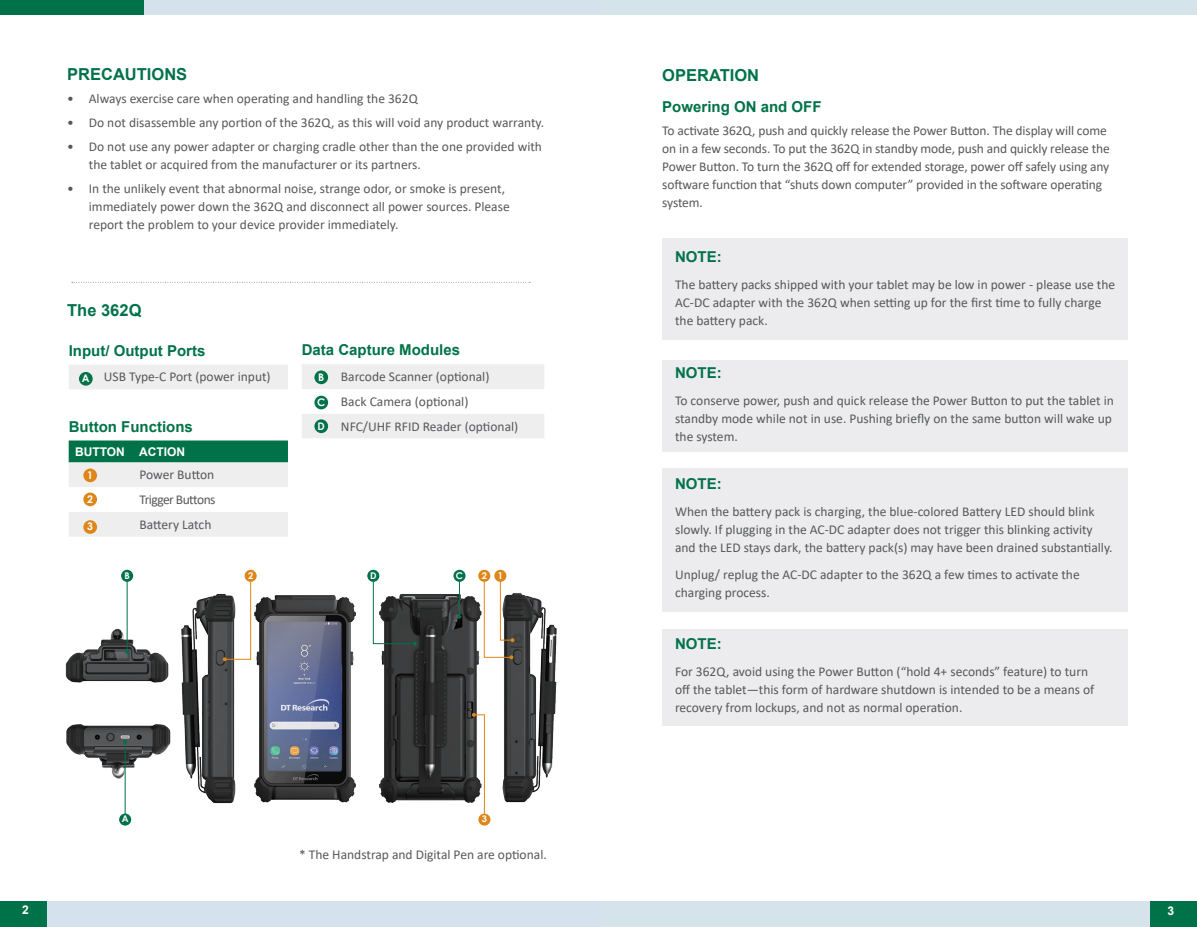
<style>
.page{position:relative;width:1197px;height:927px;background:#fff}
.page>*{position:absolute;margin:0;border:0;box-sizing:border-box;transform-origin:0 0}
.Header_2{font:700 16.5px "Arial";color:#007249}
.Header_1{font:700 16.5px "Arial";color:#007249}
.Header_2-2{font:700 15px "Arial";color:#007249}
.Table_body{font:13.5px/18px "Calibri";color:#57585a}
.Table_body-2{font:13.5px "Calibri";letter-spacing:-.04em;color:#57585a}
.Table_Header{font:700 12px "Arial";color:#fff}
.t1{font:700 10.5px "Century Gothic";color:#fff}
.t2{font:700 9.3px "Century Gothic";color:#fff}
</style>
<div class="page">
<div style="left:598px;top:0;width:599px;height:15px;background:#d5e3ea"></div>
<div style="left:598px;top:901px;width:552px;height:26px;background:#d5e3ea"></div>
<div style="left:1150px;top:901px;width:47px;height:26px;background:#007249"></div>
<div style="left:0;top:0;width:144px;height:15px;background:#007249"></div>
<div style="left:144px;top:0;width:454px;height:15px;background:#d5e2ed"></div>
<div style="left:47px;top:901px;width:551px;height:26px;background:#d5e2ed"></div>
<div style="left:0;top:901px;width:47px;height:26px;background:#007249"></div>
<img style="left:65px;top:580px;width:492px;height:233px">
<svg style="left:69px;top:440px;width:219px;height:97px"></svg>
<div style="left:69px;top:365px;width:219px;height:24px;background:#eeeeef"></div>
<svg style="left:302px;top:364px;width:242px;height:74px"></svg>
<div style="left:83px;top:468px;width:14px;height:14px;background:#df8619;border-radius:50%"></div>
<div style="left:83px;top:492px;width:14px;height:14px;background:#df8619;border-radius:50%"></div>
<div style="left:83px;top:520px;width:14px;height:14px;background:#df8619;border-radius:50%"></div>
<div style="left:79px;top:372px;width:14px;height:13px;background:#007249;border-radius:50%"></div>
<div style="left:314px;top:395px;width:14px;height:14px;background:#007249;border-radius:50%"></div>
<div style="left:314px;top:419px;width:14px;height:14px;background:#007249;border-radius:50%"></div>
<div style="left:314px;top:370px;width:14px;height:14px;background:#007249;border-radius:50%"></div>
<svg style="left:72px;top:282px;width:458px;height:1px"></svg>
<div style="left:245px;top:569px;width:12px;height:13px;background:#df8619;border-radius:50%"></div>
<div style="left:478px;top:813px;width:12px;height:12px;background:#df8619;border-radius:50%"></div>
<hr style="left:125px;top:741px;width:1px;height:73px;background:#007249">
<svg style="left:123px;top:739px;width:4px;height:4px"></svg>
<svg style="left:372px;top:577px;width:45px;height:68px"></svg>
<hr style="left:459px;top:571px;width:1px;height:45px;background:#007249">
<svg style="left:457px;top:614px;width:4px;height:4px"></svg>
<hr style="left:127px;top:580px;width:1px;height:72px;background:#007249">
<svg style="left:125px;top:650px;width:4px;height:4px"></svg>
<svg style="left:223px;top:580px;width:29px;height:81px"></svg>
<svg style="left:472px;top:712px;width:13px;height:104px"></svg>
<div style="left:119px;top:813px;width:12px;height:12px;background:#007249;border-radius:50%"></div>
<div style="left:367px;top:569px;width:12px;height:13px;background:#007249;border-radius:50%"></div>
<div style="left:453px;top:569px;width:12px;height:13px;background:#007249;border-radius:50%"></div>
<div style="left:121px;top:569px;width:12px;height:13px;background:#007249;border-radius:50%"></div>
<div style="left:478px;top:569px;width:12px;height:13px;background:#df8619;border-radius:50%"></div>
<div style="left:494px;top:569px;width:12px;height:13px;background:#df8619;border-radius:50%"></div>
<svg style="left:483px;top:578px;width:31px;height:81px"></svg>
<div style="left:662px;top:238px;width:465px;height:102px;background:#ececee"></div>
<div style="left:662px;top:359px;width:465px;height:92px;background:#ececee"></div>
<div style="left:662px;top:469px;width:465px;height:143px;background:#ececee"></div>
<div style="left:662px;top:629px;width:465px;height:97px;background:#ececee"></div>
<p class="Header_2" style="left:67px;top:63px;width:122px">PRECAUTIONS</p>
<p class="Table_body" style="left:67px;top:89px;width:352px">• Always exercise care when operating and handling the 362Q</p>
<p class="Table_body" style="left:67px;top:113px;width:478px">• Do not disassemble any portion of the 362Q, as this will void any product warranty.</p>
<p class="Table_body" style="left:89px;top:137px;width:455px;text-indent:-22px">• Do not use any power adapter or charging cradle other than the one provided with the tablet or acquired from the manufacturer or its partners.</p>
<p class="Table_body" style="left:89px;top:179px;width:422px;text-indent:-22px">• In the unlikely event that abnormal noise, strange odor, or smoke is present, immediately power down the 362Q and disconnect all power sources. Please report the problem to your device provider immediately.</p>
<p class="Header_2" style="left:67px;top:298px;width:76px">The 362Q</p>
<p class="Header_2-2" style="left:69px;top:340px;width:138px">Input/ Output Ports</p>
<p class="Table_body" style="left:104px;top:367px;width:168px">USB Type-C Port (power input)</p>
<p class="t1" style="left:82px;top:370px;width:9px">A</p>
<p class="Header_2-2" style="left:69px;top:416px;width:126px">Button Functions</p>
<p class="Table_Header" style="left:75px;top:443px;width:51px">BUTTON</p>
<p class="Table_Header" style="left:139px;top:443px;width:47px">ACTION</p>
<p class="Table_body" style="left:139px;top:465px;width:76px">Power Button</p>
<p class="Table_body-2" style="left:139px;top:490px;width:78px">Trigger Buttons</p>
<p class="Table_body" style="left:139px;top:515px;width:73px">Battery Latch</p>
<p class="t1" style="left:87px;top:467px;width:7px">1</p>
<p class="t1" style="left:87px;top:491px;width:7px">2</p>
<p class="t1" style="left:87px;top:518px;width:7px">3</p>
<p class="Header_2-2" style="left:302px;top:339px;width:160px">Data Capture Modules</p>
<p class="Table_body" style="left:341px;top:367px;width:150px">Barcode Scanner (optional)</p>
<p class="Table_body" style="left:341px;top:392px;width:129px">Back Camera (optional)</p>
<p class="Table_body" style="left:341px;top:417px;width:179px">NFC/UHF RFID Reader (optional)</p>
<p class="t1" style="left:318px;top:369px;width:8px">B</p>
<p class="t1" style="left:317px;top:394px;width:10px">C</p>
<p class="t1" style="left:317px;top:418px;width:9px">D</p>
<p class="t2" style="left:124px;top:568px;width:7px">B</p>
<p class="t2" style="left:370px;top:568px;width:8px">D</p>
<p class="t2" style="left:456px;top:568px;width:9px">C</p>
<p class="t2" style="left:482px;top:568px;width:7px">2</p>
<p class="t2" style="left:498px;top:568px;width:7px">1</p>
<p class="t2" style="left:248px;top:568px;width:7px">2</p>
<p class="Table_Header" style="left:22px;top:901px;width:8px">2</p>
<p class="t2" style="left:122px;top:812px;width:8px">A</p>
<p class="t2" style="left:482px;top:812px;width:7px">3</p>
<p class="Table_body" style="left:299px;top:845px;width:249px">* The Handstrap and Digital Pen are optional.</p>
<p class="Header_1" style="left:662px;top:63px;width:98px">OPERATION</p>
<p class="Header_2-2" style="left:662px;top:96px;width:161px">Powering ON and OFF</p>
<p class="Table_body" style="left:662px;top:121px;width:449px">To activate 362Q, push and quickly release the Power Button. The display will come on in a few seconds. To put the 362Q in standby mode, push and quickly release the Power Button. To turn the 362Q off for extended storage, power off safely using any software function that “shuts down computer” provided in the software operating system.</p>
<p class="Header_2-2" style="left:675px;top:246px;width:48px">NOTE:</p>
<p class="Table_body" style="left:675px;top:275px;width:441px">The battery packs shipped with your tablet may be low in power - please use the<br>AC-DC adapter with the 362Q when setting up for the first time to fully charge the battery pack.</p>
<p class="Header_2-2" style="left:675px;top:362px;width:48px">NOTE:</p>
<p class="Table_body" style="left:675px;top:391px;width:440px">To conserve power, push and quick release the Power Button to put the tablet in standby mode while not in use. Pushing briefly on the same button will wake up the system.</p>
<p class="Header_2-2" style="left:675px;top:473px;width:48px">NOTE:</p>
<p class="Table_body" style="left:675px;top:502px;width:439px">When the battery pack is charging, the blue-colored Battery LED should blink slowly. If plugging in the AC-DC adapter does not trigger this blinking activity and the LED stays dark, the battery pack(s) may have been drained substantially.</p>
<p class="Table_body" style="left:675px;top:565px;width:406px">Unplug/ replug the AC-DC adapter to the 362Q a few times to activate the charging process.</p>
<p class="Header_2-2" style="left:675px;top:632px;width:48px">NOTE:</p>
<p class="Table_body" style="left:675px;top:661px;width:421px">For 362Q, avoid using the Power Button (“hold 4+ seconds” feature) to turn off the tablet—this form of hardware shutdown is intended to be a means of recovery from lockups, and not as normal operation.</p>
<p class="Table_Header" style="left:1167px;top:902px;width:8px">3</p>
</div>
